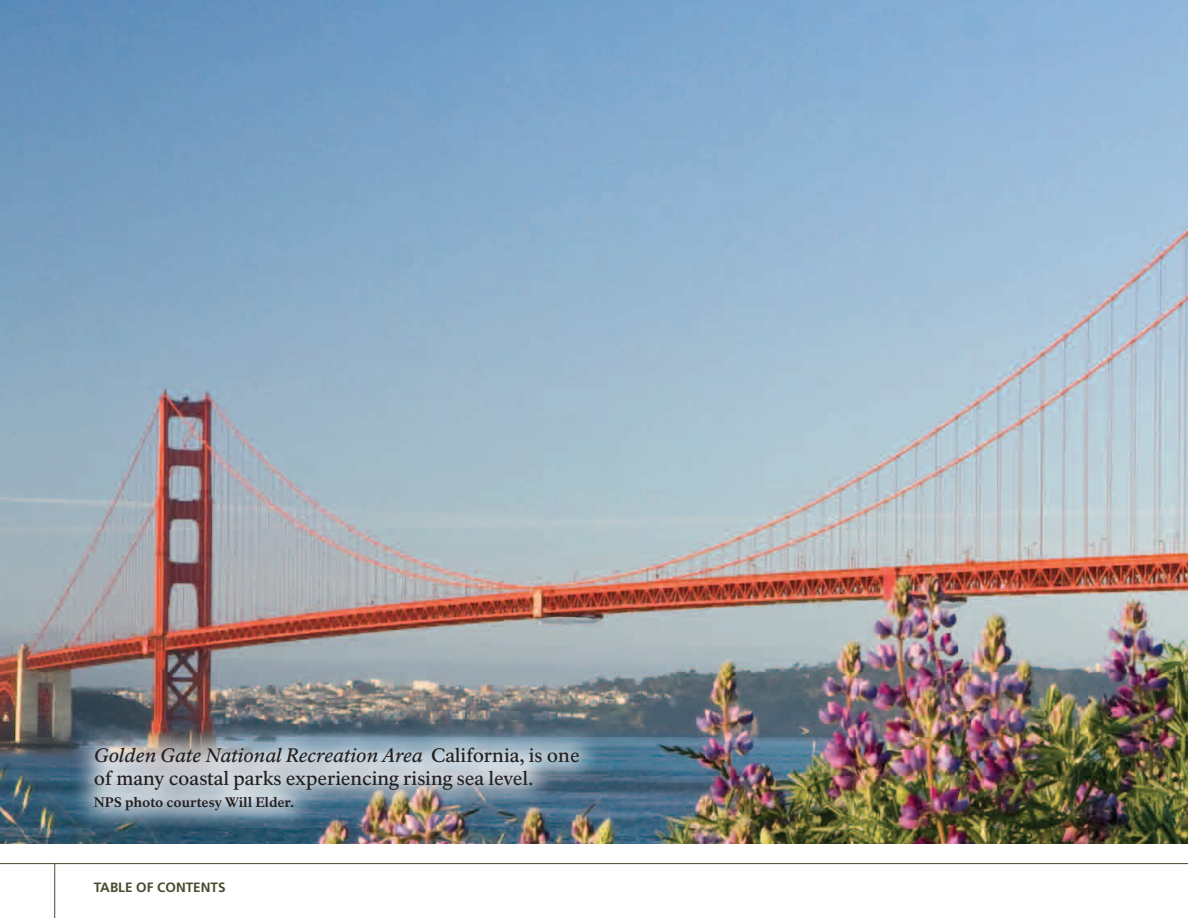
<style>
.page{position:relative;width:1188px;height:918px;background:#fff}
.page>*{position:absolute;margin:0;border:0;box-sizing:border-box;transform-origin:0 0}
.t1{font:500 19.2px/23px "NPS Rawlinson OT";letter-spacing:-.005em;color:#231f20}
.t2{font:800 13.5px "NPS Rawlinson OT";letter-spacing:-.005em;color:#231f20}
.t3{font:700 13.5px "Frutiger LT Std";color:#454d2d}
.s1{font-family:"NPS Rawlinson OT Med";font-weight:400;font-style:italic}
</style>
<div class="page">
<img style="left:0;top:0;width:1188px;height:844px">
<div style="left:70px;top:722px;width:534px;height:113px;background:#fff;opacity:.85"></div>
<hr style="left:54px;top:863px;width:1px;height:55px;background:#454d2d">
<hr style="left:0;top:863px;width:1188px;height:1px;background:#454d2d">
<p class="t1" style="left:94px;top:744px;width:487px"><span class="s1">Golden Gate National Recreation Area</span> California, is one of many coastal parks experiencing rising sea level.</p>
<p class="t2" style="left:94px;top:794px;width:202px">NPS photo courtesy Will Elder.</p>
<p class="t3" style="left:94px;top:880px;width:133px">TABLE OF CONTENTS</p>
</div>
